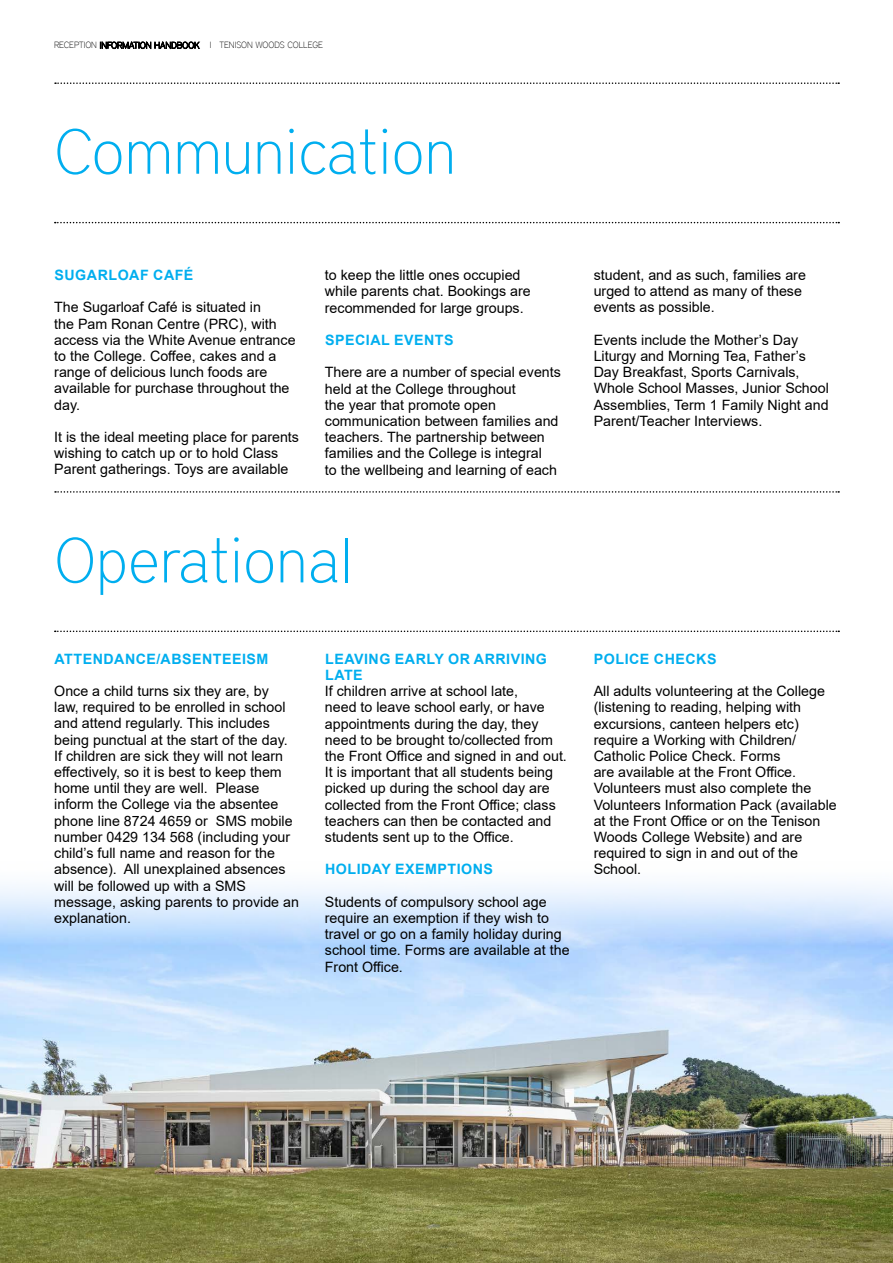
<style>
.page{position:relative;width:893px;height:1263px;background:#fff}
.page>*{position:absolute;margin:0;border:0;box-sizing:border-box;transform-origin:0 0}
.t1{font:100 63px "District";color:#00aeef}
.t2{font:14.25px/16.2px "Arial";color:#000}
.t3{font:700 14.25px/16.2px "Arial";letter-spacing:.035em;color:#00aeef}
.t4{font:100 9px "District";color:#000}
</style>
<div class="page">
<img style="left:0;top:884px;width:893px;height:379px">
<svg style="left:55px;top:82px;width:784px;height:2px"></svg>
<svg style="left:55px;top:491px;width:784px;height:2px"></svg>
<svg style="left:55px;top:222px;width:784px;height:1px"></svg>
<svg style="left:55px;top:630px;width:784px;height:2px"></svg>
<p class="t4" style="left:54px;top:40px;width:271px">RECEPTION INFORMATION HANDBOOK I TENISON WOODS COLLEGE</p>
<h1 class="t1" style="left:54px;top:115px;width:403px">Communication</h1>
<p class="t3" style="left:55px;top:267px;width:140px">SUGARLOAF CAFÉ</p>
<p class="t2" style="left:54px;top:299px;width:243px">The Sugarloaf Café is situated in<br>the Pam Ronan Centre (PRC), with access via the White Avenue entrance to the College. Coffee, cakes and a range of delicious lunch foods are available for purchase throughout the day.</p>
<p class="t2" style="left:54px;top:429px;width:246px">It is the ideal meeting place for parents wishing to catch up or to hold Class<br>Parent gatherings. Toys are available</p>
<p class="t2" style="left:325px;top:267px;width:207px">to keep the little ones occupied while parents chat. Bookings are recommended for large groups.</p>
<p class="t3" style="left:325px;top:332px;width:130px">SPECIAL EVENTS</p>
<p class="t2" style="left:325px;top:364px;width:238px">There are a number of special events held at the College throughout<br>the year that promote open communication between families and teachers. The partnership between families and the College is integral<br>to the wellbeing and learning of each</p>
<h1 class="t1" style="left:54px;top:524px;width:299px">Operational</h1>
<p class="t3" style="left:55px;top:651px;width:215px">ATTENDANCE/ABSENTEEISM</p>
<p class="t2" style="left:54px;top:683px;width:246px">Once a child turns six they are, by<br>law, required to be enrolled in school and attend regularly. This includes being punctual at the start of the day.<br>If children are sick they will not learn effectively, so it is best to keep them home until they are well. Please inform the College via the absentee phone line 8724 4659 or SMS mobile number 0429 134 568 (including your child’s full name and reason for the absence). All unexplained absences will be followed up with a SMS message, asking parents to provide an explanation.</p>
<p class="t3" style="left:325px;top:651px;width:223px">LEAVING EARLY OR ARRIVING<br>LATE</p>
<p class="t2" style="left:325px;top:683px;width:244px">If children arrive at school late,<br>need to leave school early, or have appointments during the day, they need to be brought to/collected from the Front Office and signed in and out.<br>It is important that all students being picked up during the school day are collected from the Front Office; class teachers can then be contacted and students sent up to the Office.</p>
<p class="t3" style="left:325px;top:861px;width:169px">HOLIDAY EXEMPTIONS</p>
<p class="t2" style="left:325px;top:894px;width:246px">Students of compulsory school age require an exemption if they wish to travel or go on a family holiday during school time. Forms are available at the<br>Front Office.</p>
<p class="t2" style="left:594px;top:267px;width:214px">student, and as such, families are urged to attend as many of these events as possible.</p>
<p class="t2" style="left:594px;top:332px;width:237px">Events include the Mother’s Day Liturgy and Morning Tea, Father’s Day Breakfast, Sports Carnivals, Whole School Masses, Junior School Assemblies, Term 1 Family Night and Parent/Teacher Interviews.</p>
<p class="t3" style="left:594px;top:651px;width:124px">POLICE CHECKS</p>
<p class="t2" style="left:594px;top:683px;width:245px">All adults volunteering at the College (listening to reading, helping with excursions, canteen helpers etc) require a Working with Children/<br>Catholic Police Check. Forms<br>are available at the Front Office.<br>Volunteers must also complete the<br>Volunteers Information Pack (available at the Front Office or on the Tenison<br>Woods College Website) and are required to sign in and out of the<br>School.</p>
</div>
